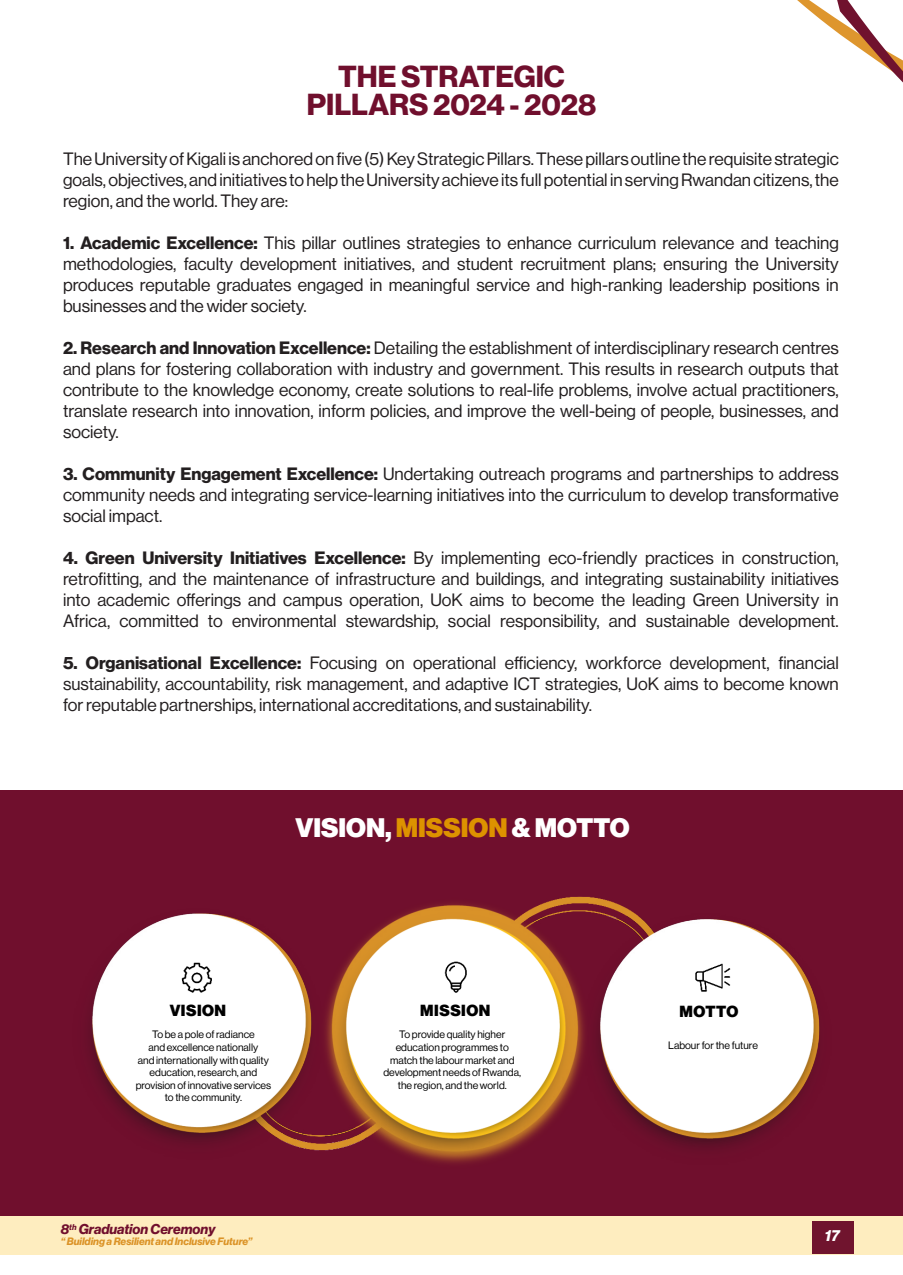
<style>
.page{position:relative;width:903px;height:1275px;background:#fff}
.page>*{position:absolute;margin:0;border:0;box-sizing:border-box;transform-origin:0 0}
.hd1{font:700 29.75px "Neue Haas Display";color:#700f2d}
.t1{font:900 26.25px "Neue Haas Display";color:#fff}
.t2{font:17.5px "Neue Haas Display";color:#231f20}
.t3{font:900 15.75px "Neue Haas Display";letter-spacing:.03em;color:#000}
.t4{font:italic 700 15.75px "Neue Haas Display";color:#fff}
.t5{font:italic 700 14px "Neue Haas Display";color:#700f2d}
.t6{font:10.5px "Neue Haas Display";color:#000}
.t7{font:italic 700 10.5px "Neue Haas Display";color:#db9327}
.s1{font-weight:700}
.s2{color:#dd9200}
</style>
<div class="page">
<div style="left:0;top:1215px;width:903px;height:40px;background:#feedbf"></div>
<div style="left:813px;top:1221px;width:41px;height:32px;background:#70142e"></div>
<svg style="left:797px;top:0;width:106px;height:83px"></svg>
<div style="left:0;top:790px;width:903px;height:425px;background:#700f2d"></div>
<img style="left:89px;top:896px;width:731px;height:267px">
<p class="hd1" style="left:338px;top:60px;width:228px">THE STRATEGIC</p>
<p class="hd1" style="left:307px;top:88px;width:291px">PILLARS 2024 - 2028</p>
<p class="t2" style="left:63px;top:149px;width:777px">The University of Kigali is anchored on five (5) Key Strategic Pillars. These pillars outline the requisite strategic</p>
<p class="t2" style="left:63px;top:170px;width:777px">goals, objectives, and initiatives to help the University achieve its full potential in serving Rwandan citizens, the</p>
<p class="t2" style="left:63px;top:191px;width:227px">region, and the world. They are:</p>
<p class="t2" style="left:63px;top:233px;width:777px"><span class="s1">1. Academic Excellence:</span> This pillar outlines strategies to enhance curriculum relevance and teaching</p>
<p class="t2" style="left:63px;top:254px;width:777px">methodologies, faculty development initiatives, and student recruitment plans; ensuring the University</p>
<p class="t2" style="left:63px;top:275px;width:777px">produces reputable graduates engaged in meaningful service and high-ranking leadership positions in</p>
<p class="t2" style="left:63px;top:296px;width:245px">businesses and the wider society.</p>
<p class="t2" style="left:63px;top:338px;width:777px"><span class="s1">2. Research and Innovation Excellence:</span> Detailing the establishment of interdisciplinary research centres</p>
<p class="t2" style="left:63px;top:359px;width:777px">and plans for fostering collaboration with industry and government. This results in research outputs that</p>
<p class="t2" style="left:63px;top:380px;width:777px">contribute to the knowledge economy, create solutions to real-life problems, involve actual practitioners,</p>
<p class="t2" style="left:63px;top:401px;width:777px">translate research into innovation, inform policies, and improve the well-being of people, businesses, and</p>
<p class="t2" style="left:63px;top:422px;width:57px">society.</p>
<p class="t2" style="left:63px;top:464px;width:777px"><span class="s1">3. Community Engagement Excellence:</span> Undertaking outreach programs and partnerships to address</p>
<p class="t2" style="left:63px;top:485px;width:777px">community needs and integrating service-learning initiatives into the curriculum to develop transformative</p>
<p class="t2" style="left:63px;top:506px;width:101px">social impact.</p>
<p class="t2" style="left:63px;top:548px;width:777px"><span class="s1">4. Green University Initiatives Excellence:</span> By implementing eco-friendly practices in construction,</p>
<p class="t2" style="left:63px;top:569px;width:777px">retrofitting, and the maintenance of infrastructure and buildings, and integrating sustainability initiatives</p>
<p class="t2" style="left:63px;top:590px;width:777px">into academic offerings and campus operation, UoK aims to become the leading Green University in</p>
<p class="t2" style="left:63px;top:611px;width:777px">Africa, committed to environmental stewardship, social responsibility, and sustainable development.</p>
<p class="t2" style="left:63px;top:653px;width:777px"><span class="s1">5. Organisational Excellence:</span> Focusing on operational efficiency, workforce development, financial</p>
<p class="t2" style="left:63px;top:674px;width:777px">sustainability, accountability, risk management, and adaptive ICT strategies, UoK aims to become known</p>
<p class="t2" style="left:63px;top:695px;width:530px">for reputable partnerships, international accreditations, and sustainability.</p>
<p class="t1" style="left:295px;top:813px;width:336px">VISION, <span class="s2">MISSION</span> &amp; MOTTO</p>
<p class="t3" style="left:170px;top:1001px;width:58px">VISION</p>
<p class="t3" style="left:420px;top:1001px;width:72px">MISSION</p>
<p class="t3" style="left:679px;top:1002px;width:60px">MOTTO</p>
<p class="t6" style="left:399px;top:1029px;width:108px">To provide quality higher</p>
<p class="t6" style="left:396px;top:1041px;width:115px">education programmes to</p>
<p class="t6" style="left:390px;top:1054px;width:126px">match the labour market and</p>
<p class="t6" style="left:383px;top:1066px;width:139px">development needs of Rwanda,</p>
<p class="t6" style="left:398px;top:1079px;width:110px">the region, and the world.</p>
<p class="t6" style="left:152px;top:1029px;width:104px">To be a pole of radiance</p>
<p class="t6" style="left:149px;top:1041px;width:111px">and excellence nationally</p>
<p class="t6" style="left:138px;top:1054px;width:133px">and internationally with quality</p>
<p class="t6" style="left:150px;top:1066px;width:109px">education, research, and</p>
<p class="t6" style="left:136px;top:1079px;width:137px">provision of innovative services</p>
<p class="t6" style="left:165px;top:1092px;width:79px">to the community.</p>
<p class="t6" style="left:668px;top:1040px;width:91px">Labour for the future</p>
<p class="t5" style="left:61px;top:1221px;width:156px">8<sup>th</sup> Graduation Ceremony</p>
<p class="t7" style="left:61px;top:1235px;width:193px">“ Building a Resilient and Inclusive Future”</p>
<p class="t4" style="left:825px;top:1226px;width:16px">17</p>
</div>
